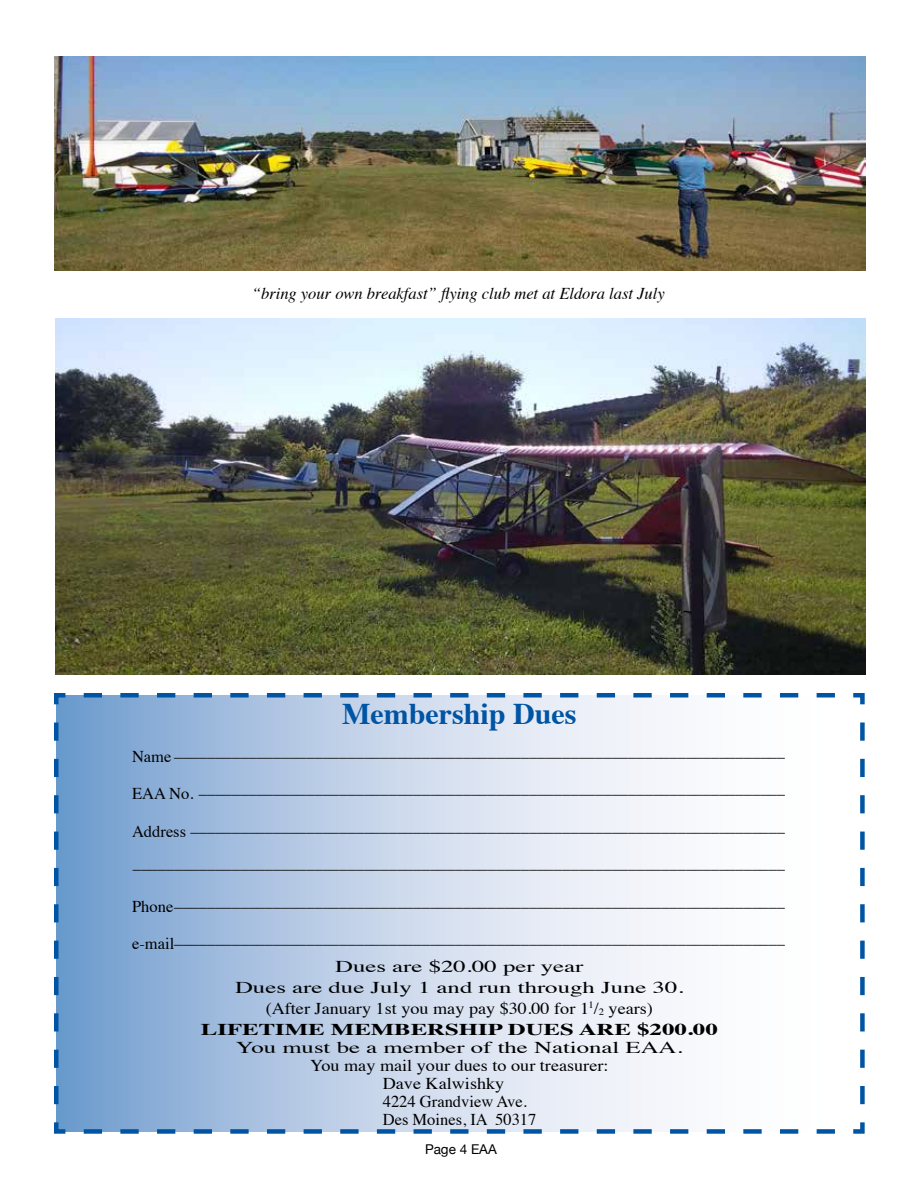
<style>
.page{position:relative;width:918px;height:1188px;background:#fff}
.page>*{position:absolute;margin:0;border:0;box-sizing:border-box;transform-origin:0 0}
.t1{font:700 30px "Times";color:#0054a4}
.t2{font:16.5px/22.5px "Times";color:#000;text-align:center}
.t3{font:16.5px/21px "Times";color:#000;text-align:center;scale:1.5 1}
.t4{font:italic 16.5px "Times";color:#000}
.t5{font:16.5px "Times";color:#000;scale:1.1 1}
.t6{font:13.5px "Helvetica Neue";color:#000}
.s1{font-size:9.6px}
.s2{font-weight:700}
</style>
<div class="page">
<svg style="left:54px;top:693px;width:811px;height:441px"></svg>
<img style="left:56px;top:318px;width:809px;height:356px">
<img style="left:54px;top:56px;width:811px;height:214px">
<p class="t4" style="left:252px;top:279px;width:414px">“bring your own breakfast” flying club met at Eldora last July</p>
<h1 class="t1" style="left:342px;top:685px;width:236px">MEMBERSHIP DUES</h1>
<p class="t2" style="left:132px;top:744px;width:655px">Name ––––––––––––––––––––––––––––––––––––––––––––––––––––––––––––––––––––––––––</p>
<p class="t2" style="left:132px;top:781px;width:655px">EAA No. –––––––––––––––––––––––––––––––––––––––––––––––––––––––––––––––––––––––</p>
<p class="t2" style="left:132px;top:819px;width:655px">Address ––––––––––––––––––––––––––––––––––––––––––––––––––––––––––––––––––––––––</p>
<p class="t2" style="left:133px;top:856px;width:654px">–––––––––––––––––––––––––––––––––––––––––––––––––––––––––––––––––––––––––––––––</p>
<p class="t2" style="left:132px;top:894px;width:655px">Phone––––––––––––––––––––––––––––––––––––––––––––––––––––––––––––––––––––––––––</p>
<p class="t2" style="left:132px;top:931px;width:655px">e-mail––––––––––––––––––––––––––––––––––––––––––––––––––––––––––––––––––––––––––<br>Dues are $20.00 per year</p>
<p class="t3" style="left:201px;top:975px;width:346px">Dues are due July 1 and run through June 30.<br>(After January 1st you may pay $30.00 for 1<sup>1</sup>/<span class="s1">2</span> years)<br><span class="s2">LIFETIME MEMBERSHIP DUES ARE $200.00</span></p>
<p class="t3" style="left:236px;top:1035px;width:299px">You must be a member of the National EAA.</p>
<p class="t5" style="left:310px;top:1050px;width:273px">You may mail your dues to our treasurer:</p>
<p class="t5" style="left:383px;top:1068px;width:112px">Dave Kalwishky</p>
<p class="t2" style="left:383px;top:1089px;width:146px">4224 Grandview Ave.</p>
<p class="t2" style="left:383px;top:1107px;width:155px">Des Moines, IA 50317</p>
<p class="t6" style="left:425px;top:1140px;width:73px">Page 4 EAA</p>
</div>
